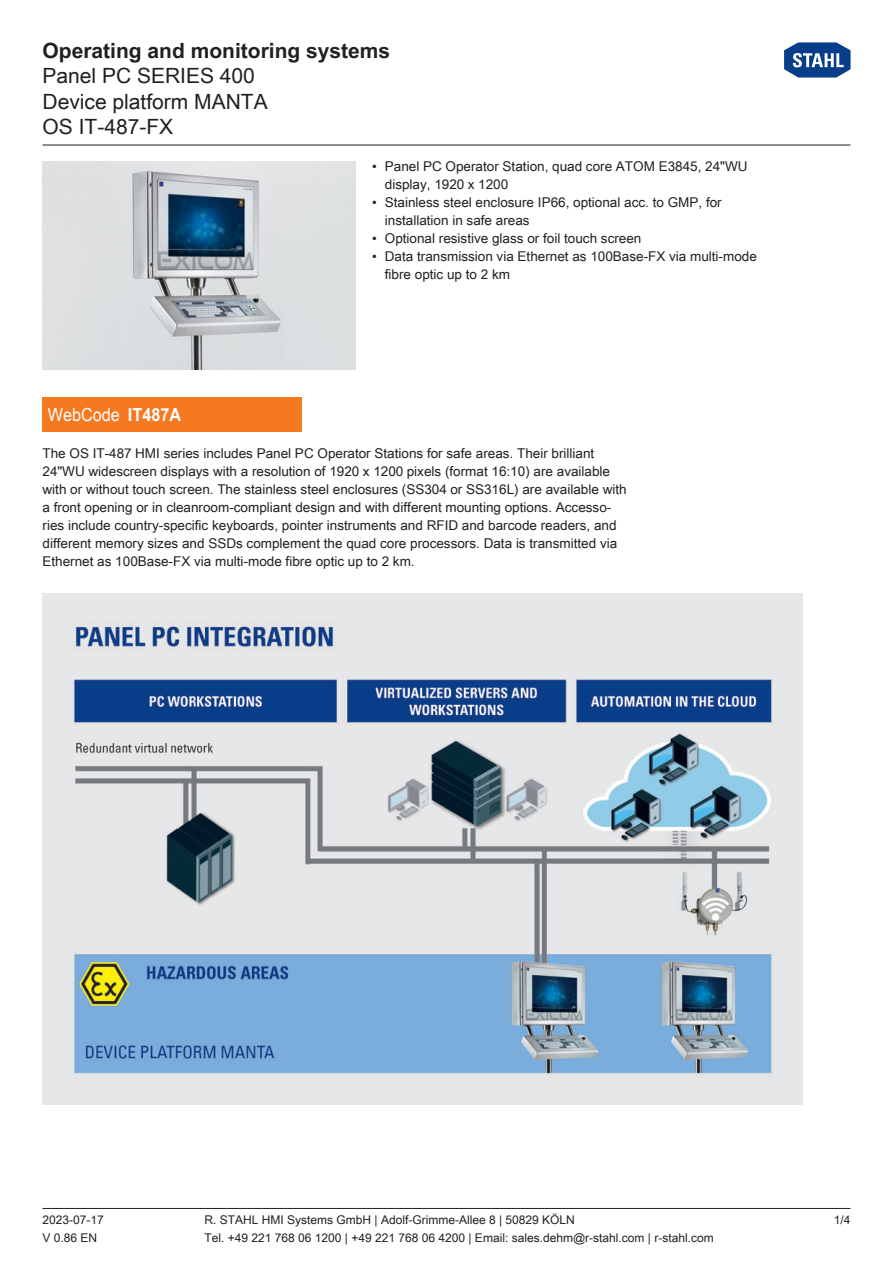
<style>
.page{position:relative;width:893px;height:1263px;background:#fff}
.page>*{position:absolute;margin:0;border:0;box-sizing:border-box;transform-origin:0 0}
.t1{font:21px/25.5px "Arial Unicode MS";color:#231f20}
.t2{font:700 21px "Arial Unicode MS";color:#231f20}
.WebCode{font:18px "Arial Unicode MS";color:#fff;scale:.9 1}
._00_Basic_ParaStyle{font:13.5px/18px "Arial Unicode MS";color:#231f20}
.t3{font:12px "Arial Unicode MS";color:#231f20}
.s1{font-weight:700}
</style>
<div class="page">
<hr style="left:43px;top:1208px;width:807px;height:1px;background:#231f20">
<hr style="left:43px;top:145px;width:807px;height:1px;background:#231f20">
<svg style="left:784px;top:42px;width:67px;height:36px"></svg>
<img style="left:43px;top:594px;width:759px;height:510px">
<img style="left:43px;top:162px;width:312px;height:208px">
<div style="left:43px;top:398px;width:259px;height:34px;background:#f47921"></div>
<h1 class="t2" style="left:43px;top:35px;width:349px">Operating and monitoring systems</h1>
<h1 class="t1" style="left:43px;top:62px;width:227px">Panel PC SERIES 400<br>Device platform MANTA<br>OS IT-487-FX</h1>
<p class="_00_Basic_ParaStyle" style="left:385px;top:157px;width:364px;text-indent:-13px">• Panel PC Operator Station, quad core ATOM E3845, 24"WU display, 1920 x 1200</p>
<p class="_00_Basic_ParaStyle" style="left:385px;top:193px;width:338px;text-indent:-13px">• Stainless steel enclosure IP66, optional acc. to GMP, for installation in safe areas</p>
<p class="_00_Basic_ParaStyle" style="left:372px;top:229px;width:271px">• Optional resistive glass or foil touch screen</p>
<p class="_00_Basic_ParaStyle" style="left:385px;top:247px;width:374px;text-indent:-13px">• Data transmission via Ethernet as 100Base-FX via multi-mode fibre optic up to 2 km</p>
<p class="WebCode" style="left:48px;top:402px;width:150px">WebCode <span class="s1">IT487A</span></p>
<p class="_00_Basic_ParaStyle" style="left:43px;top:444px;width:586px">The OS IT-487 HMI series includes Panel PC Operator Stations for safe areas. Their brilliant 24"WU widescreen displays with a resolution of 1920 x 1200 pixels (format 16:10) are available with or without touch screen. The stainless steel enclosures (SS304 or SS316L) are available with a front opening or in cleanroom-compliant design and with different mounting options. Accesso&shy;ries include country-specific keyboards, pointer instruments and RFID and barcode readers, and different memory sizes and SSDs complement the quad core processors. Data is transmitted via Ethernet as 100Base-FX via multi-mode fibre optic up to 2 km.</p>
<p class="t3" style="left:43px;top:1211px;width:63px">2023-07-17</p>
<p class="t3" style="left:205px;top:1211px;width:372px">R. STAHL HMI Systems GmbH | Adolf-Grimme-Allee 8 | 50829 KÖLN</p>
<p class="t3" style="left:834px;top:1211px;width:18px">1/4</p>
<p class="t3" style="left:43px;top:1229px;width:56px">V 0.86 EN</p>
<p class="t3" style="left:205px;top:1229px;width:511px">Tel. +49 221 768 06 1200 | +49 221 768 06 4200 | Email: sales.dehm@r-stahl.com | r-stahl.com</p>
</div>
